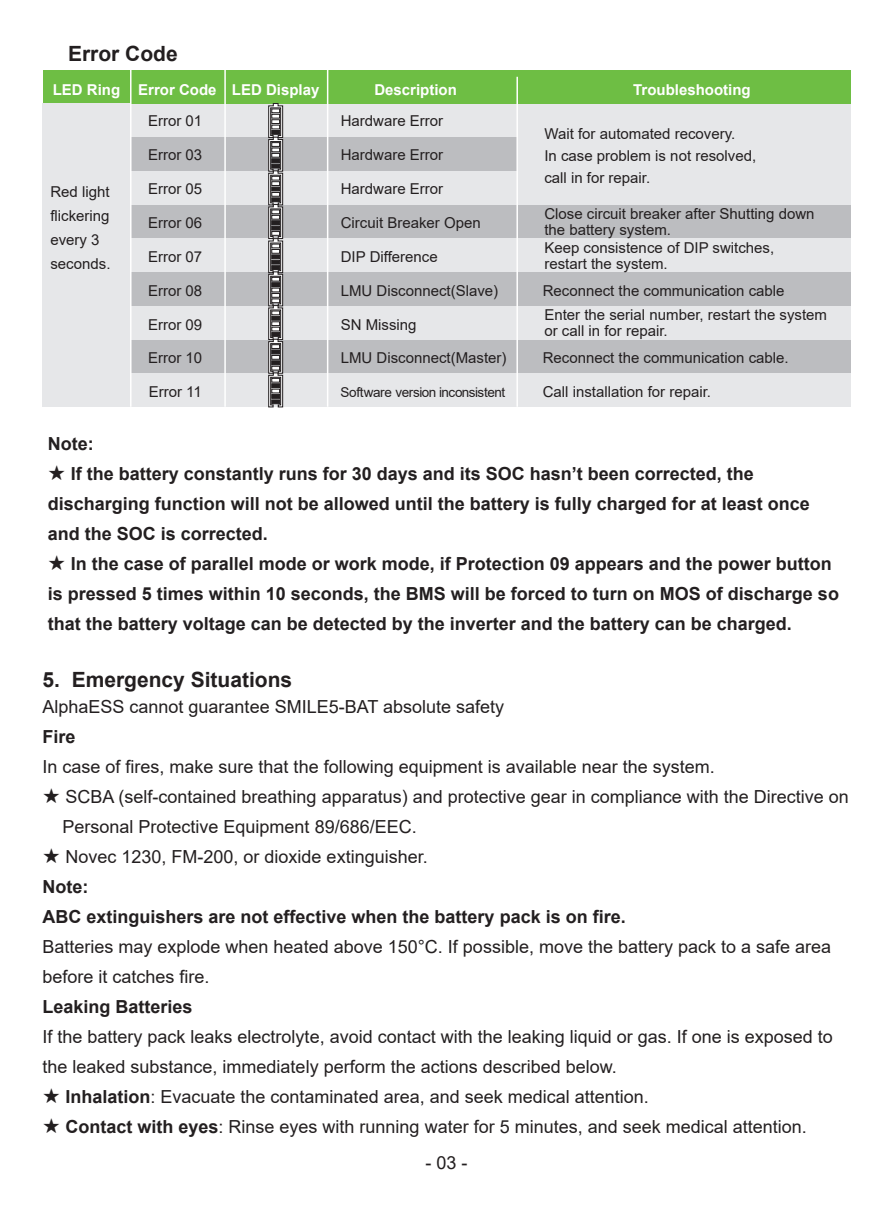
<style>
.page{position:relative;width:893px;height:1212px;background:#fff}
.page>*{position:absolute;margin:0;border:0;box-sizing:border-box;transform-origin:0 0}
.t1{font:700 21px "Arial";color:#231f20}
.t2{font:18px/30px "Arial";color:#231f20}
.t3{font:700 18px/30px "Arial";color:#231f20}
.t4{font:15px/24px "Arial";color:#231f20}
.t5{font:700 15px "Arial";color:#fff}
.t6{font:13.5px "Arial";letter-spacing:-.035em;color:#231f20}
.s1{font-family:"Adobe Song Std";font-weight:300}
.s2{font-weight:400}
.s3{font-weight:700}
</style>
<div class="page">
<div style="left:131px;top:104px;width:386px;height:33px;background:#e6e7e9"></div>
<div style="left:517px;top:104px;width:333px;height:101px;background:#e6e7e9"></div>
<div style="left:131px;top:137px;width:386px;height:34px;background:#bcbdc0"></div>
<div style="left:131px;top:171px;width:386px;height:34px;background:#e6e7e9"></div>
<div style="left:131px;top:205px;width:719px;height:33px;background:#bcbdc0"></div>
<div style="left:131px;top:238px;width:719px;height:34px;background:#e6e7e9"></div>
<div style="left:131px;top:272px;width:719px;height:34px;background:#bcbdc0"></div>
<div style="left:131px;top:339px;width:719px;height:34px;background:#bcbdc0"></div>
<div style="left:131px;top:306px;width:719px;height:33px;background:#e6e7e9"></div>
<div style="left:131px;top:373px;width:719px;height:34px;background:#e6e7e9"></div>
<div style="left:43px;top:70px;width:807px;height:34px;background:#6ebe44"></div>
<div style="left:43px;top:104px;width:88px;height:303px;background:#e6e7e9"></div>
<hr style="left:327px;top:70px;width:1px;height:337px;background:#fff">
<hr style="left:224px;top:70px;width:2px;height:337px;background:#fff">
<hr style="left:130px;top:70px;width:2px;height:337px;background:#fff">
<hr style="left:516px;top:77px;width:2px;height:330px;background:#fff">
<svg style="left:268px;top:103px;width:15px;height:305px;background:#737172"></svg>
<p class="t1" style="left:68px;top:38px;width:111px">Error Code</p>
<p class="t5" style="left:53px;top:79px;width:268px">LED Ring Error Code LED Display</p>
<p class="t5" style="left:374px;top:79px;width:84px">Description</p>
<p class="t5" style="left:633px;top:79px;width:119px">Troubleshooting</p>
<p class="t4" style="left:341px;top:109px;width:104px">Hardware Error</p>
<p class="t4" style="left:341px;top:143px;width:104px">Hardware Error</p>
<p class="t4" style="left:341px;top:177px;width:104px">Hardware Error</p>
<p class="t4" style="left:341px;top:210px;width:142px">Circuit Breaker Open</p>
<p class="t4" style="left:341px;top:244px;width:98px">DIP Difference</p>
<p class="t4" style="left:341px;top:278px;width:159px">LMU Disconnect(Slave)</p>
<p class="t4" style="left:341px;top:312px;width:77px">SN Missing</p>
<p class="t4" style="left:341px;top:346px;width:167px">LMU Disconnect(Master)</p>
<p class="t6" style="left:340px;top:383px;width:166px">Software version inconsistent</p>
<p class="t4" style="left:148px;top:109px;width:56px">Error 01</p>
<p class="t4" style="left:148px;top:143px;width:56px">Error 03</p>
<p class="t4" style="left:148px;top:177px;width:56px">Error 05</p>
<p class="t4" style="left:148px;top:210px;width:56px">Error 06</p>
<p class="t4" style="left:148px;top:244px;width:56px">Error 07</p>
<p class="t4" style="left:148px;top:278px;width:56px">Error 08</p>
<p class="t4" style="left:148px;top:312px;width:56px">Error 09</p>
<p class="t4" style="left:148px;top:346px;width:56px">Error 10</p>
<p class="t4" style="left:149px;top:380px;width:55px">Error 11</p>
<p class="t4" style="left:544px;top:122px;width:213px;line-height:21.9px">Wait for automated recovery.<br>In case problem is not resolved, call in for repair.</p>
<p class="t4" style="left:50px;top:179px;width:62px">Red light flickering every 3 seconds.</p>
<p class="t4" style="left:544px;top:206px;width:272px;line-height:15.9px">Close circuit breaker after Shutting down the battery system.</p>
<p class="t4" style="left:544px;top:240px;width:231px;line-height:15.9px">Keep consistence of DIP switches, restart the system.</p>
<p class="t4" style="left:543px;top:278px;width:243px">Reconnect the communication cable</p>
<p class="t4" style="left:544px;top:307px;width:284px;line-height:15.9px">Enter the serial number, restart the system or call in for repair.</p>
<p class="t4" style="left:543px;top:346px;width:247px">Reconnect the communication cable.</p>
<p class="t4" style="left:543px;top:380px;width:170px">Call installation for repair.</p>
<p class="t3" style="left:48px;top:429px;width:47px">Note:</p>
<p class="t3" style="left:48px;top:459px;width:764px"><span class="s1">★</span> If the battery constantly runs for 30 days and its SOC hasn’t been corrected, the discharging function will not be allowed until the battery is fully charged for at least once and the SOC is corrected.</p>
<p class="t3" style="left:48px;top:549px;width:793px"><span class="s1">★</span> In the case of parallel mode or work mode, if Protection 09 appears and the power button is pressed 5 times within 10 seconds, the BMS will be forced to turn on MOS of discharge so that the battery voltage can be detected by the inverter and the battery can be charged.</p>
<p class="t1" style="left:43px;top:665px;width:251px">5. Emergency Situations</p>
<p class="t2" style="left:43px;top:692px;width:463px">AlphaESS cannot guarantee SMILE5-BAT absolute safety</p>
<p class="t3" style="left:43px;top:722px;width:35px">Fire</p>
<p class="t2" style="left:43px;top:752px;width:674px">In case of fires, make sure that the following equipment is available near the system.</p>
<p class="t2" style="left:63px;top:782px;width:788px;text-indent:-20px"><span class="s1">★</span> SCBA (self-contained breathing apparatus) and protective gear in compliance with the Directive on<br>Personal Protective Equipment 89/686/EEC.</p>
<p class="t3" style="left:43px;top:842px;width:585px"><span class="s1">★</span> <span class="s2">Novec 1230, FM-200, or dioxide extinguisher.<br></span>Note:<br>ABC extinguishers are not effective when the battery pack is on fire.</p>
<p class="t2" style="left:43px;top:932px;width:790px">Batteries may explode when heated above 150°C. If possible, move the battery pack to a safe area before it catches fire.</p>
<p class="t3" style="left:43px;top:992px;width:152px">Leaking Batteries</p>
<p class="t2" style="left:43px;top:1022px;width:792px">If the battery pack leaks electrolyte, avoid contact with the leaking liquid or gas. If one is exposed to the leaked substance, immediately perform the actions described below.</p>
<p class="t2" style="left:43px;top:1082px;width:608px"><span class="s1">★</span> <span class="s3">Inhalation</span>: Evacuate the contaminated area, and seek medical attention.</p>
<p class="t2" style="left:43px;top:1112px;width:766px"><span class="s1">★</span> <span class="s3">Contact with eyes</span>: Rinse eyes with running water for 5 minutes, and seek medical attention.</p>
<p class="t2" style="left:425px;top:1147px;width:44px">- 03 -</p>
</div>
